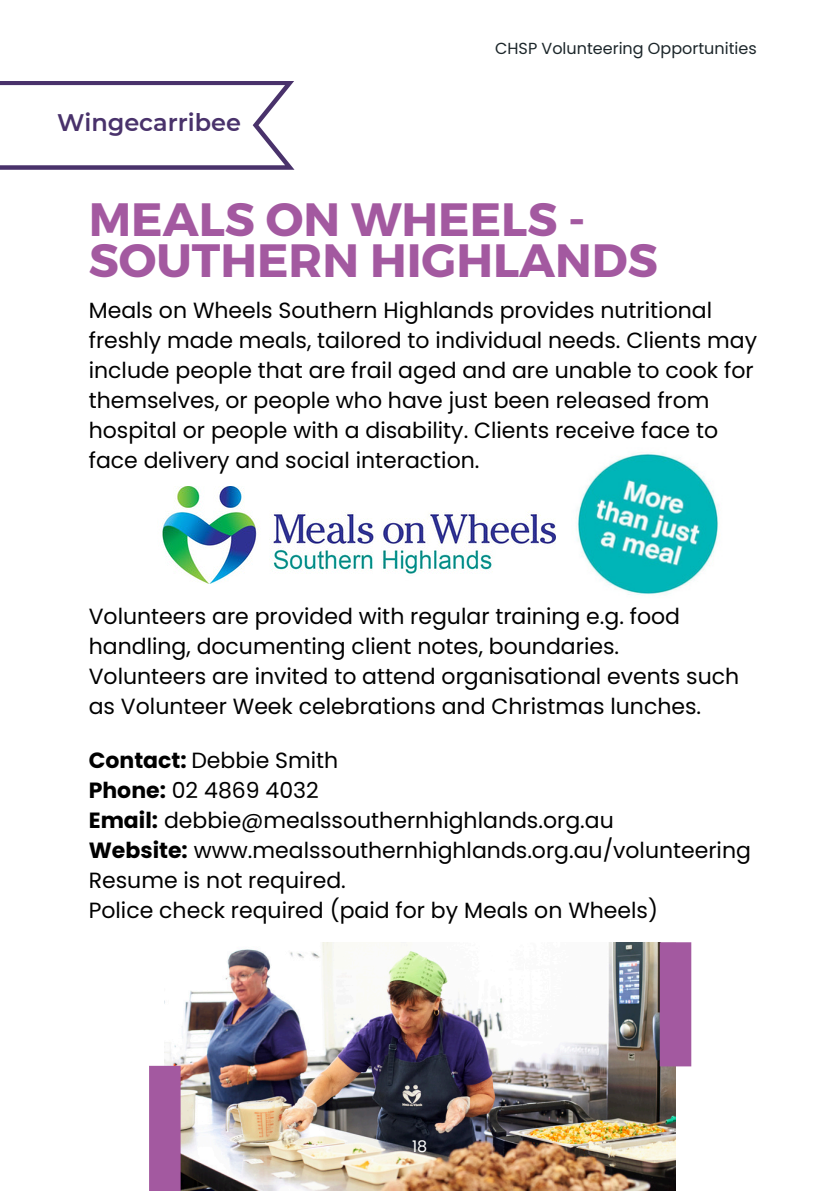
<style>
.page{position:relative;width:839px;height:1191px;background:#fff}
.page>*{position:absolute;margin:0;border:0;box-sizing:border-box;transform-origin:0 0}
.t1{font:700 46.6px/41.2px "Montserrat";color:#a359a0}
.t2{font:600 24px "Montserrat";color:#49326b}
.t3{font:22px/30px "Poppins";color:#000}
.t4{font:16px "Poppins";color:#1c262a}
.t5{font:16px "Poppins";color:#fff}
.s1{font-weight:700}
</style>
<div class="page">
<img style="left:161px;top:486px;width:395px;height:98px">
<svg style="left:0;top:81px;width:294px;height:89px"></svg>
<img style="left:164px;top:942px;width:511px;height:249px">
<div style="left:149px;top:1066px;width:31px;height:125px;background:#a359a0"></div>
<img style="left:577px;top:452px;width:142px;height:143px">
<div style="left:659px;top:942px;width:32px;height:124px;background:#a359a0"></div>
<p class="t2" style="left:57px;top:108px;width:185px">Wingecarribee</p>
<h3 class="t4" style="left:495px;top:38px;width:263px">CHSP Volunteering Opportunities</h3>
<h3 class="t1" style="left:89px;top:197px;width:570px">MEALS ON WHEELS -<br>SOUTHERN HIGHLANDS</h3>
<h1 class="t3" style="left:89px;top:295px;width:670px">Meals on Wheels Southern Highlands provides nutritional freshly made meals, tailored to individual needs. Clients may include people that are frail aged and are unable to cook for themselves, or people who have just been released from hospital or people with a disability. Clients receive face to face delivery and social interaction.</h1>
<p class="t3" style="left:89px;top:602px;width:652px">Volunteers are provided with regular training e.g. food handling, documenting client notes, boundaries.<br>Volunteers are invited to attend organisational events such as Volunteer Week celebrations and Christmas lunches.</p>
<h2 class="t3" style="left:89px;top:746px;width:663px"><span class="s1">Contact:</span> Debbie Smith<br><span class="s1">Phone:</span> 02 4869 4032<br><span class="s1">Email:</span> debbie@mealssouthernhighlands.org.au<br><span class="s1">Website:</span> www.mealssouthernhighlands.org.au/volunteering Resume is not required.<br>Police check required (paid for by Meals on Wheels)</h2>
<p class="t5" style="left:412px;top:1135px;width:17px">18</p>
</div>
